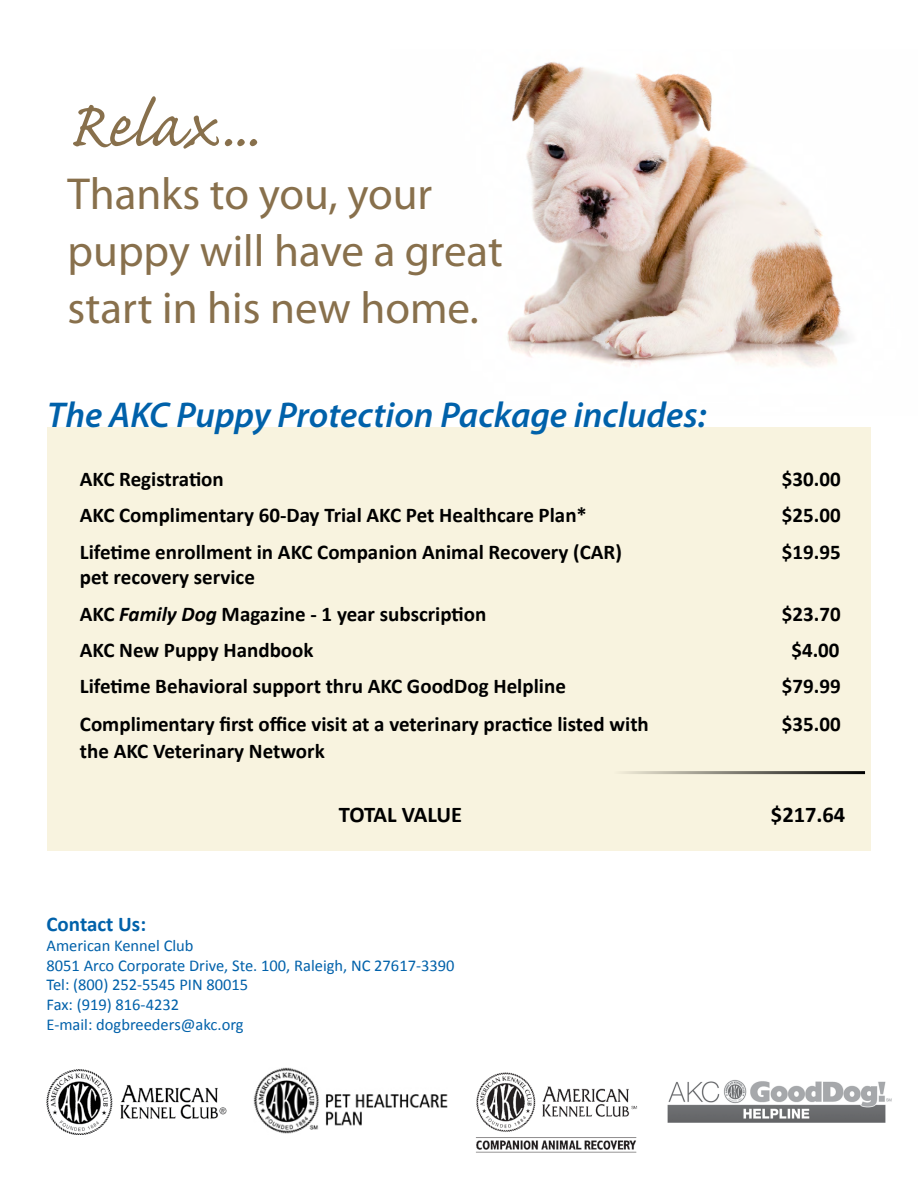
<style>
.page{position:relative;width:918px;height:1188px;background:#fff}
.page>*{position:absolute;margin:0;border:0;box-sizing:border-box;transform-origin:0 0}
.t1{font:82.5px "Caflisch Script";color:#88704c}
.t2{font:45px/57px "Myriad Pro";color:#88704c}
.t3{font:italic 600 36px "Myriad Pro";color:#0061aa}
.t4{font:700 22.5px "Calibri";letter-spacing:-.025em;color:#000}
.t5{font:700 22.5px "Calibri";color:#000}
.t6{font:700 21px/36.3px "Calibri";color:#000}
.t7{font:700 21px "Calibri";color:#0061aa}
.t8{font:16.5px/19.8px "Calibri";color:#0061aa}
.s1{font-style:italic}
</style>
<div class="page">
<div style="left:48px;top:427px;width:823px;height:424px;background:#f8f3df"></div>
<img style="left:47px;top:1069px;width:180px;height:66px">
<img style="left:253px;top:1067px;width:195px;height:67px">
<img style="left:507px;top:62px;width:342px;height:305px">
<hr style="left:614px;top:771px;width:251px;height:3px;background:#000">
<img style="left:475px;top:1072px;width:163px;height:81px">
<img style="left:667px;top:1080px;width:225px;height:42px">
<h1 class="t1" style="left:68px;top:83px;width:192px">Relax...</h1>
<h2 class="t2" style="left:68px;top:165px;width:437px">Thanks to you, your puppy will have a great start in his new home.</h2>
<h3 class="t3" style="left:47px;top:392px;width:661px">The AKC Puppy Protection Package includes:</h3>
<p class="t6" style="left:80px;top:461px;width:145px">AKC Registration</p>
<p class="t6" style="left:782px;top:461px;width:60px">$30.00</p>
<p class="t6" style="left:80px;top:497px;width:509px">AKC Complimentary 60-Day Trial AKC Pet Healthcare Plan*</p>
<p class="t6" style="left:782px;top:497px;width:60px">$25.00</p>
<p class="t6" style="left:80px;top:534px;width:544px">Lifetime enrollment in AKC Companion Animal Recovery (CAR)</p>
<p class="t6" style="left:782px;top:534px;width:60px">$19.95</p>
<p class="t6" style="left:80px;top:559px;width:408px">pet recovery service<br>AKC <span class="s1">Family Dog</span> Magazine - 1 year subscription</p>
<p class="t6" style="left:782px;top:595px;width:60px">$23.70</p>
<p class="t6" style="left:80px;top:632px;width:235px">AKC New Puppy Handbook</p>
<p class="t6" style="left:791px;top:632px;width:50px">$4.00</p>
<p class="t6" style="left:80px;top:668px;width:487px">Lifetime Behavioral support thru AKC GoodDog Helpline</p>
<p class="t6" style="left:782px;top:668px;width:60px">$79.99</p>
<p class="t6" style="left:80px;top:706px;width:570px">Complimentary first office visit at a veterinary practice listed with</p>
<p class="t6" style="left:782px;top:706px;width:60px">$35.00</p>
<p class="t6" style="left:80px;top:733px;width:246px">the AKC Veterinary Network</p>
<p class="t4" style="left:339px;top:800px;width:125px">TOTAL VALUE</p>
<p class="t5" style="left:771px;top:800px;width:76px">$217.64</p>
<p class="t7" style="left:47px;top:911px;width:101px">Contact Us:</p>
<p class="t8" style="left:47px;top:935px;width:410px">American Kennel Club<br>8051 Arco Corporate Drive, Ste. 100, Raleigh, NC 27617-3390<br>Tel: (800) 252-5545 PIN 80015<br>Fax: (919) 816-4232<br>E-mail: dogbreeders@akc.org</p>
</div>
